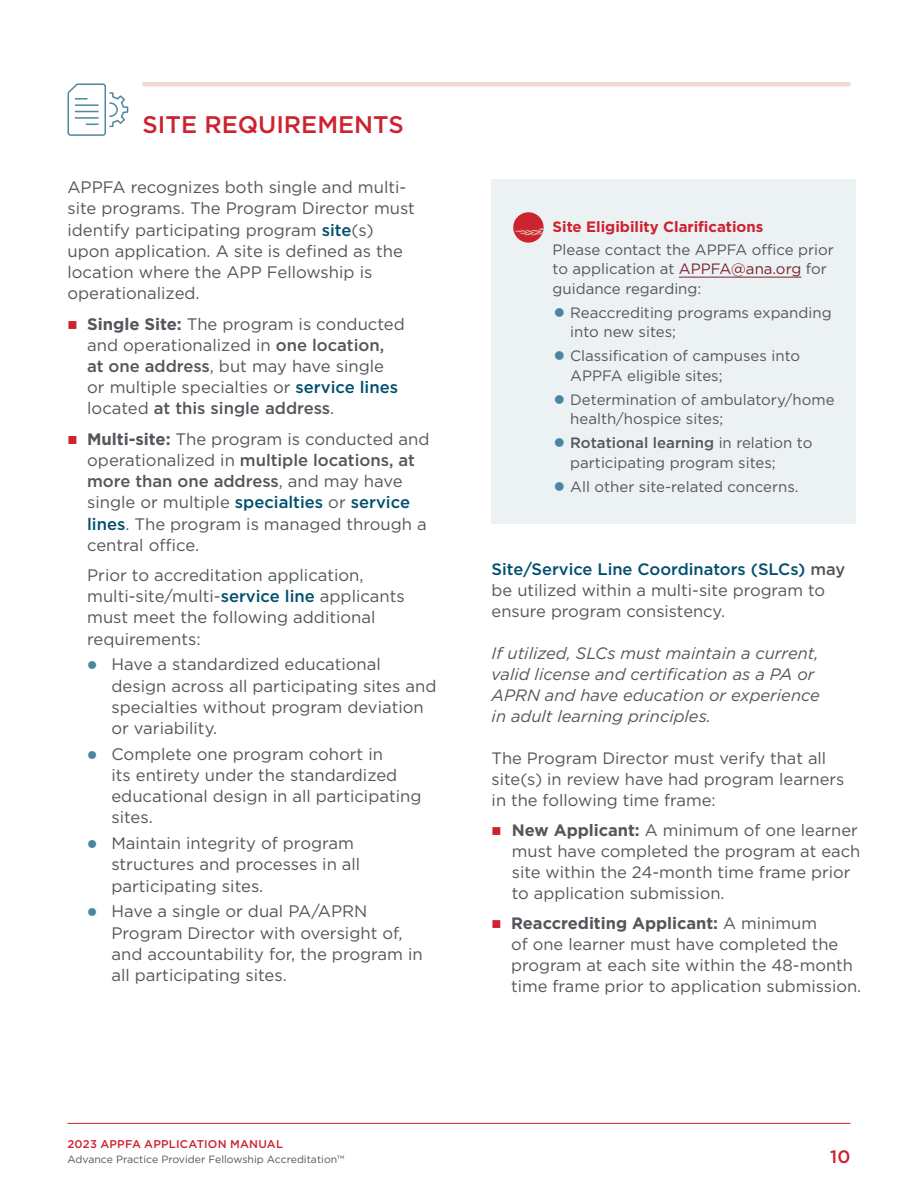
<style>
.page{position:relative;width:918px;height:1188px;background:#fff}
.page>*{position:absolute;margin:0;border:0;box-sizing:border-box;transform-origin:0 0}
.t1{font:500 24px "Gotham";color:#cd222f}
.t2{font:500 18px "Gotham";color:#cd222f}
.t3{font:16.65px/21.1px "Gotham";color:#53565b}
.t4{font:16.5px/21px "Gotham";color:#53565b}
.t5{font:italic 16.5px/21px "Gotham";color:#53565b}
.t6{font:15px/19.5px "Gotham";color:#53565b}
.t7{font:700 15px "Gotham";color:#cd222f}
.t8{font:500 11.25px "Gotham";letter-spacing:.02em;color:#cd222f}
.t9{font:10.5px "Gotham";color:#53565b}
.s1{font-weight:500;color:#004f6e}
.s2{color:#cd222f}
.s3{font-weight:700}
.s4{font-weight:500}
.s5{color:#4b86a0}
.s6{color:#782430}
</style>
<div class="page">
<div style="left:492px;top:180px;width:364px;height:344px;background:#ecf1f4"></div>
<hr style="left:679px;top:277px;width:122px;height:1px;background:#782430">
<svg style="left:513px;top:212px;width:31px;height:31px"></svg>
<hr style="left:143px;top:82px;width:707px;height:4px;background:#efd9d1">
<svg style="left:68px;top:83px;width:60px;height:53px"></svg>
<hr style="left:68px;top:1123px;width:782px;height:1px;background:#cd222f">
<h1 class="t1" style="left:143px;top:109px;width:263px">SITE REQUIREMENTS</h1>
<p class="t3" style="left:68px;top:176px;width:349px">APPFA recognizes both single and multi&shy;site programs. The Program Director must identify participating program <span class="s1">site</span>(s) upon application. A site is defined as the location where the APP Fellowship is operationalized.</p>
<p class="t3" style="left:87px;top:313px;width:319px;text-indent:-20px"><span class="s2">■</span> <span class="s3">Single Site:</span> The program is conducted and operationalized in <span class="s4">one location,<br>at one address</span>, but may have single or multiple specialties or <span class="s1">service lines </span>located <span class="s4">at this single address</span>.</p>
<p class="t3" style="left:87px;top:428px;width:344px;text-indent:-20px"><span class="s2">■</span> <span class="s3">Multi-site:</span> The program is conducted and operationalized in <span class="s4">multiple locations, at more than one address</span>, and may have single or multiple <span class="s1">specialties</span> or <span class="s1">service lines</span>. The program is managed through a central office.</p>
<p class="t3" style="left:87px;top:564px;width:319px">Prior to accreditation application, multi-site/multi-<span class="s1">service line</span> applicants must meet the following additional requirements:</p>
<p class="t3" style="left:111px;top:654px;width:326px;text-indent:-24px"><span class="s5">●</span> Have a standardized educational design across all participating sites and specialties without program deviation or variability.</p>
<p class="t3" style="left:111px;top:743px;width:312px;text-indent:-24px"><span class="s5">●</span> Complete one program cohort in<br>its entirety under the standardized educational design in all participating sites.</p>
<p class="t3" style="left:111px;top:832px;width:250px;text-indent:-24px"><span class="s5">●</span> Maintain integrity of program structures and processes in all participating sites.</p>
<p class="t3" style="left:111px;top:901px;width:313px;text-indent:-24px"><span class="s5">●</span> Have a single or dual PA/APRN<br>Program Director with oversight of, and accountability for, the program in all participating sites.</p>
<p class="t7" style="left:553px;top:217px;width:212px">Site Eligibility Clarifications</p>
<p class="t6" style="left:553px;top:239px;width:283px">Please contact the APPFA office prior to application at <span class="s6">APPFA@ana.org</span> for guidance regarding:</p>
<p class="t6" style="left:570px;top:302px;width:263px;text-indent:-16px"><span class="s5">●</span> Reaccrediting programs expanding into new sites;</p>
<p class="t6" style="left:570px;top:346px;width:231px;text-indent:-16px"><span class="s5">●</span> Classification of campuses into<br>APPFA eligible sites;</p>
<p class="t6" style="left:570px;top:389px;width:266px;text-indent:-16px"><span class="s5">●</span> Determination of ambulatory/home health/hospice sites;</p>
<p class="t6" style="left:570px;top:433px;width:244px;text-indent:-16px"><span class="s5">●</span> <span class="s4">Rotational learning</span> in relation to participating program sites;</p>
<p class="t6" style="left:554px;top:476px;width:246px"><span class="s5">●</span> All other site-related concerns.</p>
<p class="t4" style="left:492px;top:559px;width:355px"><span class="s1">Site/Service Line Coordinators (SLCs)</span> <span class="s4">may </span>be utilized within a multi-site program to ensure program consistency.</p>
<p class="t5" style="left:492px;top:643px;width:330px">If utilized, SLCs must maintain a current, valid license and certification as a PA or APRN and have education or experience in adult learning principles.</p>
<p class="t4" style="left:492px;top:748px;width:354px">The Program Director must verify that all site(s) in review have had program learners in the following time frame:</p>
<p class="t4" style="left:512px;top:820px;width:350px;text-indent:-20px"><span class="s2">■</span> <span class="s3">New Applicant:</span> A minimum of one learner must have completed the program at each site within the 24-month time frame prior to application submission.</p>
<p class="t4" style="left:511px;top:913px;width:352px;text-indent:-20px"><span class="s2">■</span> <span class="s3">Reaccrediting Applicant:</span> A minimum<br>of one learner must have completed the program at each site within the 48-month time frame prior to application submission.</p>
<p class="t8" style="left:68px;top:1137px;width:217px">2023 APPFA APPLICATION MANUAL</p>
<p class="t9" style="left:68px;top:1152px;width:279px">Advance Practice Provider Fellowship Accreditation™</p>
<p class="t2" style="left:830px;top:1145px;width:22px">10</p>
</div>
